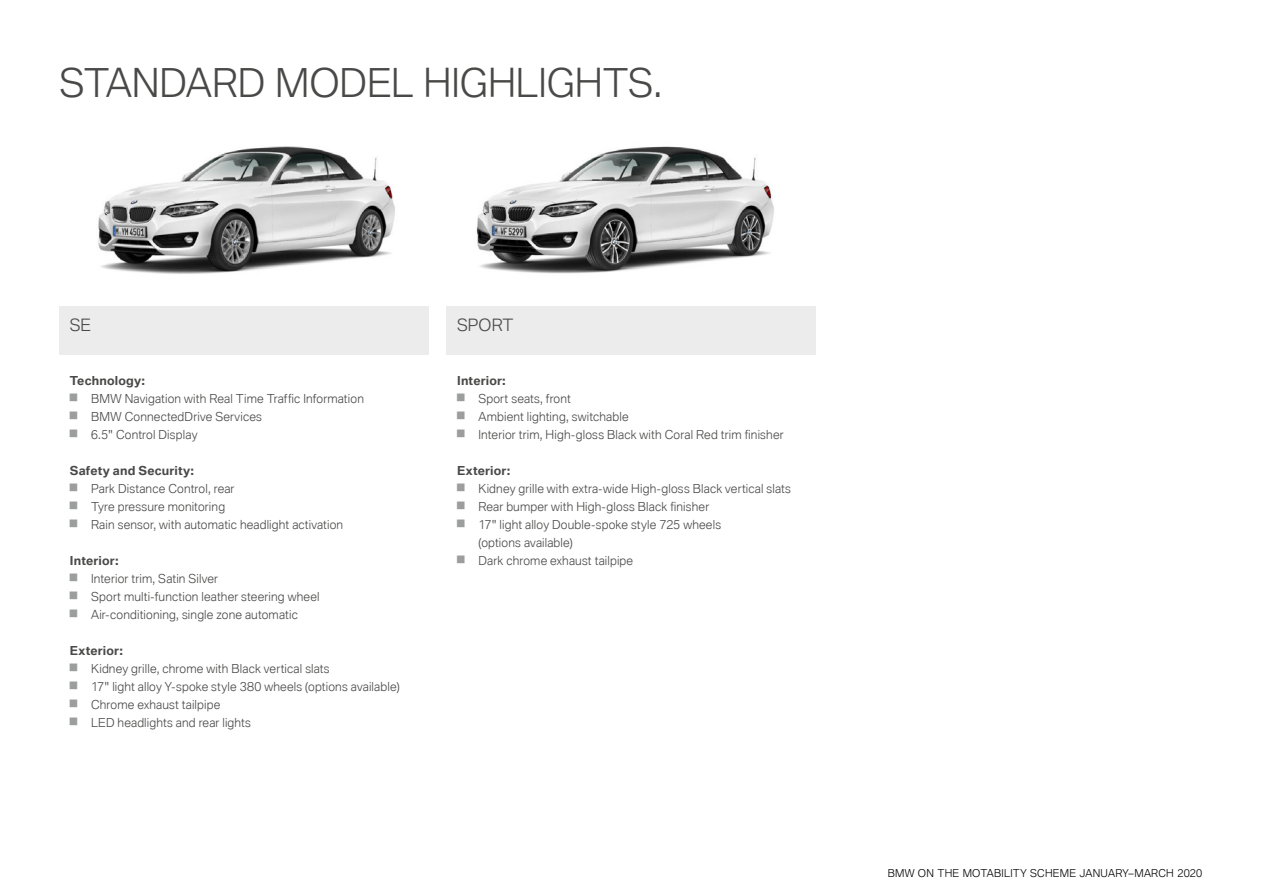
<style>
.page{position:relative;width:1263px;height:893px;background:#fff}
.page>*{position:absolute;margin:0;border:0;box-sizing:border-box;transform-origin:0 0}
.t1{font:300 38.55px "BMW Type Global Pro";color:#494948}
.t2{font:300 16.5px "BMW Type Global Pro";color:#494948}
.t3{font:300 12px/18px "BMW Type Global Pro";letter-spacing:.015em;color:#494948}
.t4{font:700 12px "BMW Type Global Pro";letter-spacing:.02em;color:#494948}
.t5{font:300 10.5px "BMW Type Global Pro";letter-spacing:.025em;color:#000}
.s1{font-weight:700}
</style>
<div class="page">
<img style="left:98px;top:146px;width:297px;height:128px">
<img style="left:476px;top:146px;width:298px;height:128px">
<div style="left:60px;top:306px;width:369px;height:49px;background:#ececed"></div>
<div style="left:447px;top:306px;width:369px;height:49px;background:#ececed"></div>
<h1 class="t1" style="left:60px;top:55px;width:604px">STANDARD MODEL HIGHLIGHTS.</h1>
<h2 class="t2" style="left:70px;top:313px;width:23px">SE</h2>
<p class="t3" style="left:70px;top:372px;width:296px"><span class="s1">Technology:<br></span><sup>█</sup> BMW Navigation with Real Time Traffic Information <sup>█</sup> BMW ConnectedDrive Services<br><sup>█</sup> 6.5" Control Display</p>
<p class="t3" style="left:70px;top:462px;width:275px"><span class="s1">Safety and Security:<br></span><sup>█</sup> Park Distance Control, rear<br><sup>█</sup> Tyre pressure monitoring<br><sup>█</sup> Rain sensor, with automatic headlight activation</p>
<p class="t3" style="left:70px;top:552px;width:251px"><span class="s1">Interior:<br></span><sup>█</sup> Interior trim, Satin Silver<br><sup>█</sup> Sport multi-function leather steering wheel <sup>█</sup> Air-conditioning, single zone automatic</p>
<p class="t3" style="left:70px;top:642px;width:331px"><span class="s1">Exterior:<br></span><sup>█</sup> Kidney grille, chrome with Black vertical slats<br><sup>█</sup> 17" light alloy Y-spoke style 380 wheels (options available) <sup>█</sup> Chrome exhaust tailpipe<br><sup>█</sup> LED headlights and rear lights</p>
<h2 class="t2" style="left:457px;top:313px;width:58px">SPORT</h2>
<p class="t3" style="left:457px;top:372px;width:328px"><span class="s1">Interior:<br></span><sup>█</sup> Sport seats, front<br><sup>█</sup> Ambient lighting, switchable<br><sup>█</sup> Interior trim, High-gloss Black with Coral Red trim finisher</p>
<p class="t4" style="left:457px;top:463px;width:55px">Exterior:</p>
<p class="t3" style="left:457px;top:480px;width:335px"><sup>█</sup> Kidney grille with extra-wide High-gloss Black vertical slats</p>
<p class="t3" style="left:457px;top:498px;width:254px"><sup>█</sup> Rear bumper with High-gloss Black finisher</p>
<p class="t3" style="left:457px;top:516px;width:265px"><sup>█</sup> 17" light alloy Double-spoke style 725 wheels</p>
<p class="t3" style="left:478px;top:534px;width:96px">(options available)</p>
<p class="t3" style="left:457px;top:552px;width:177px"><sup>█</sup> Dark chrome exhaust tailpipe</p>
<p class="t5" style="left:888px;top:865px;width:316px">BMW ON THE MOTABILITY SCHEME JANUARY–MARCH 2020</p>
</div>
